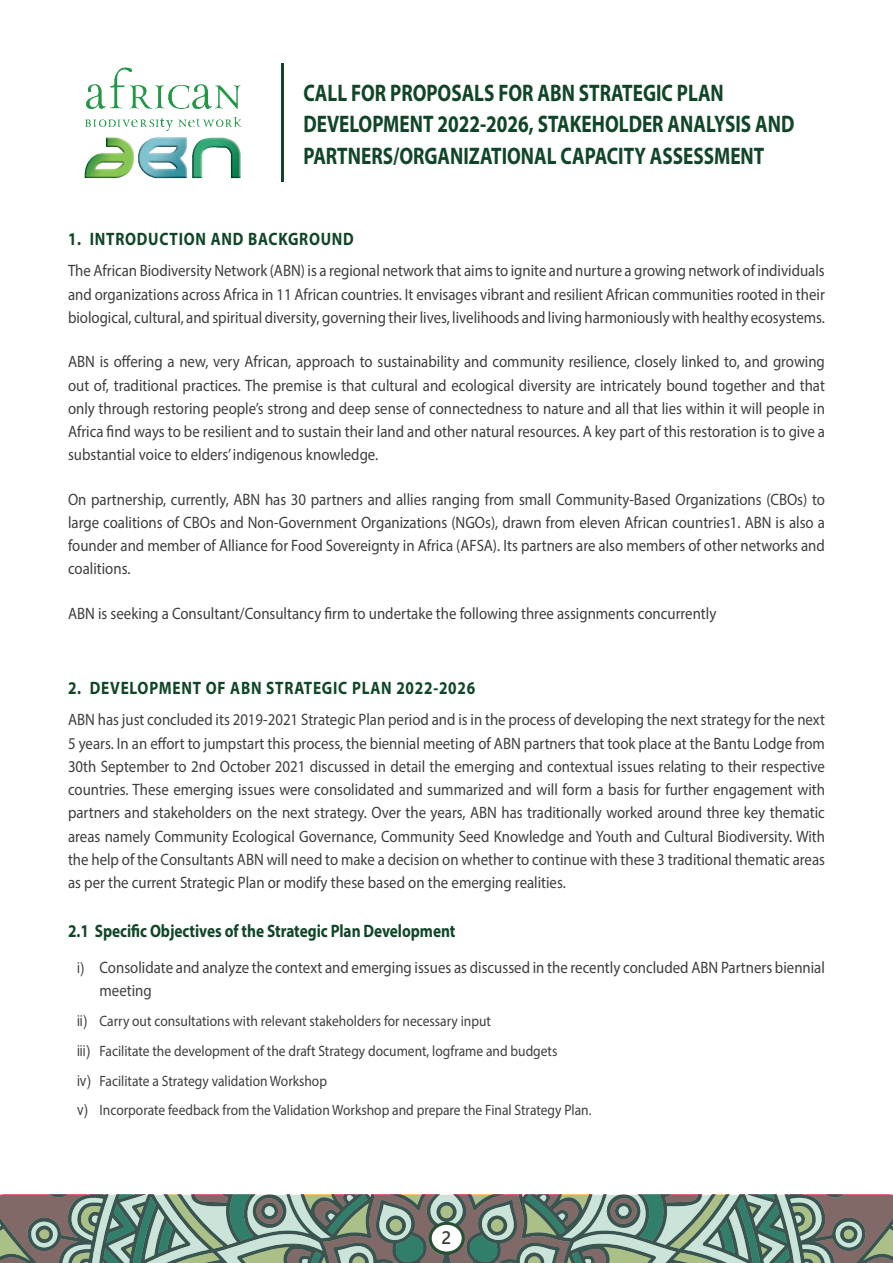
<style>
.page{position:relative;width:893px;height:1263px;background:#fff}
.page>*{position:absolute;margin:0;border:0;box-sizing:border-box;transform-origin:0 0}
.t1{font:700 24px/31.5px "Myriad Pro";color:#104627;scale:.8 1}
.Heading_1{font:700 18px "Myriad Pro";letter-spacing:.045em;color:#104627;scale:.85 1}
.Heading_1-2{font:700 18px "Myriad Pro";letter-spacing:-.005em;color:#104627;scale:.85 1}
.t2{font:600 18px "Segoe UI";color:#3e3e3f}
.Body_Text{font:16.5px/23.2px "Myriad Pro";color:#3e3e3f;text-align:justify;scale:.9 1}
.List_Paragraph{font:16.5px/23.4px "Myriad Pro";color:#3e3e3f;scale:.9 1}
.List_Paragraph-2{font:15px "Myriad Pro";color:#3e3e3f;scale:.9 1}
.s1{font-family:"Arial";font-size:15px}
.s2{font-family:"Arial"}
</style>
<div class="page">
<svg style="left:0;top:1195px;width:893px;height:68px;background:#7a8e82"></svg>
<div style="left:430px;top:1223px;width:33px;height:30px;background:#fff;border-radius:50%"></div>
<div style="left:429px;top:1222px;width:36px;height:32px;border:3px solid #274f31;border-radius:50%"></div>
<img style="left:84px;top:67px;width:158px;height:112px">
<hr style="left:281px;top:63px;width:3px;height:119px;background:#104627">
<p class="t1" style="left:303px;top:76px;width:615px">CALL FOR PROPOSALS FOR ABN STRATEGIC PLAN<br>DEVELOPMENT 2022-2026, STAKEHOLDER ANALYSIS AND<br>PARTNERS/ORGANIZATIONAL CAPACITY ASSESSMENT</p>
<p class="Heading_1" style="left:68px;top:227px;width:338px">1. INTRODUCTION AND BACKGROUND</p>
<p class="Body_Text" style="left:68px;top:259px;width:843px">The African Biodiversity Network (ABN) is a regional network that aims to ignite and nurture a growing network of individuals and organizations across Africa in 11 African countries. It envisages vibrant and resilient African communities rooted in their biological, cultural, and spiritual diversity, governing their lives, livelihoods and living harmoniously with healthy ecosystems.</p>
<p class="Body_Text" style="left:68px;top:350px;width:843px">ABN is offering a new, very African, approach to sustainability and community resilience, closely linked to, and growing out of, traditional practices. The premise is that cultural and ecological diversity are intricately bound together and that only through restoring people’s strong and deep sense of connectedness to nature and all that lies within it will people in Africa find ways to be resilient and to sustain their land and other natural resources. A key part of this restoration is to give a substantial voice to elders’ indigenous knowledge.</p>
<p class="Body_Text" style="left:68px;top:487px;width:843px">On partnership, currently, ABN has 30 partners and allies ranging from small Community-Based Organizations (CBOs) to large coalitions of CBOs and Non-Government Organizations (NGOs), drawn from eleven African countries1. ABN is also a founder and member of Alliance for Food Sovereignty in Africa (AFSA). Its partners are also members of other networks and coalitions.</p>
<p class="Body_Text" style="left:68px;top:601px;width:722px">ABN is seeking a Consultant/Consultancy firm to undertake the following three assignments concurrently</p>
<p class="Heading_1" style="left:68px;top:676px;width:481px">2. DEVELOPMENT OF ABN STRATEGIC PLAN 2022-2026</p>
<p class="Body_Text" style="left:68px;top:708px;width:843px">ABN has just concluded its 2019-2021 Strategic Plan period and is in the process of developing the next strategy for the next 5 years. In an effort to jumpstart this process, the biennial meeting of ABN partners that took place at the Bantu Lodge from 30th September to 2nd October 2021 discussed in detail the emerging and contextual issues relating to their respective countries. These emerging issues were consolidated and summarized and will form a basis for further engagement with partners and stakeholders on the next strategy. Over the years, ABN has traditionally worked around three key thematic areas namely Community Ecological Governance, Community Seed Knowledge and Youth and Cultural Biodiversity. With the help of the Consultants ABN will need to make a decision on whether to continue with these 3 traditional thematic areas as per the current Strategic Plan or modify these based on the emerging realities.</p>
<p class="Heading_1-2" style="left:68px;top:919px;width:457px">2.1 Specific Objectives of the Strategic Plan Development</p>
<p class="List_Paragraph" style="left:100px;top:955px;width:807px;text-indent:-22px"><span class="s1">i)</span> Consolidate and analyze the context and emerging issues as discussed in the recently concluded ABN Partners biennial meeting</p>
<p class="List_Paragraph-2" style="left:77px;top:1012px;width:461px"><span class="s2">ii)</span> Carry out consultations with relevant stakeholders for necessary input</p>
<p class="List_Paragraph-2" style="left:77px;top:1042px;width:535px"><span class="s2">iii)</span> Facilitate the development of the draft Strategy document, logframe and budgets</p>
<p class="List_Paragraph-2" style="left:77px;top:1071px;width:279px"><span class="s2">iv)</span> Facilitate a Strategy validation Workshop</p>
<p class="List_Paragraph-2" style="left:77px;top:1101px;width:573px"><span class="s2">v)</span> Incorporate feedback from the Validation Workshop and prepare the Final Strategy Plan.</p>
<p class="t2" style="left:441px;top:1221px;width:11px">2</p>
</div>
